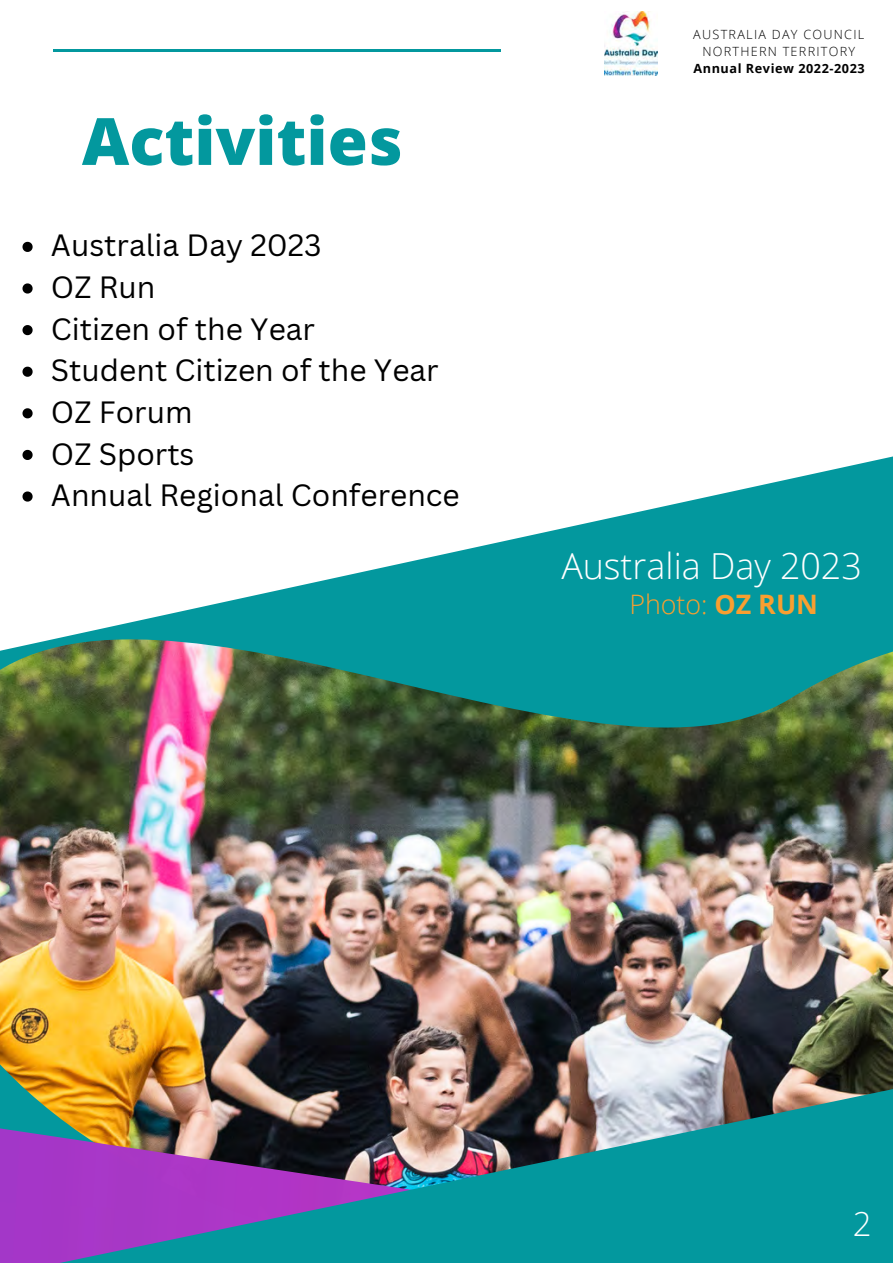
<style>
.page{position:relative;width:893px;height:1264px;background:#fff}
.page>*{position:absolute;margin:0;border:0;box-sizing:border-box;transform-origin:0 0}
.t1{font:800 65.1px "Open Sans";color:#03989e}
.t2{font:300 35.85px "Open Sans";color:#fff}
.t3{font:300 33px "Open Sans";color:#fff}
.t4{font:30px "Canva Sans";color:#000}
.t5{font:300 26.85px "Open Sans";color:#f99f30}
.t6{font:300 12.6px "Open Sans";letter-spacing:.1em;color:#000}
.t7{font:700 12.6px "Open Sans";letter-spacing:.045em;color:#000}
.s1{font-weight:700}
</style>
<div class="page">
<svg style="left:25px;top:449px;width:867px;height:182px"></svg>
<img style="left:0;top:631px;width:892px;height:425px">
<img style="left:0;top:1056px;width:892px;height:206px">
<hr style="left:53px;top:49px;width:447px;height:3px;background:#03989e">
<img style="left:605px;top:12px;width:52px;height:64px">
<svg style="left:22px;top:242px;width:11px;height:10px"></svg>
<svg style="left:22px;top:283px;width:11px;height:10px"></svg>
<svg style="left:22px;top:325px;width:11px;height:10px"></svg>
<svg style="left:22px;top:366px;width:11px;height:11px"></svg>
<svg style="left:22px;top:408px;width:11px;height:10px"></svg>
<svg style="left:22px;top:450px;width:11px;height:10px"></svg>
<svg style="left:22px;top:491px;width:11px;height:10px"></svg>
<p class="t1" style="left:82px;top:95px;width:322px">Activities</p>
<p class="t4" style="left:51px;top:224px;width:272px">Australia Day 2023</p>
<p class="t4" style="left:51px;top:266px;width:106px">OZ Run</p>
<p class="t4" style="left:51px;top:307px;width:265px">Citizen of the Year</p>
<p class="t4" style="left:51px;top:349px;width:389px">Student Citizen of the Year</p>
<p class="t4" style="left:51px;top:391px;width:143px">OZ Forum</p>
<p class="t4" style="left:51px;top:432px;width:145px">OZ Sports</p>
<p class="t4" style="left:51px;top:474px;width:410px">Annual Regional Conference</p>
<p class="t6" style="left:693px;top:26px;width:172px">AUSTRALIA DAY COUNCIL</p>
<p class="t6" style="left:702px;top:43px;width:154px">NORTHERN TERRITORY</p>
<p class="t7" style="left:693px;top:59px;width:173px">Annual Review 2022-2023</p>
<p class="t2" style="left:561px;top:540px;width:302px">Australia Day 2023</p>
<p class="t5" style="left:629px;top:585px;width:190px">Photo: <span class="s1">OZ RUN</span></p>
<p class="t3" style="left:852px;top:1201px;width:20px">2</p>
</div>
